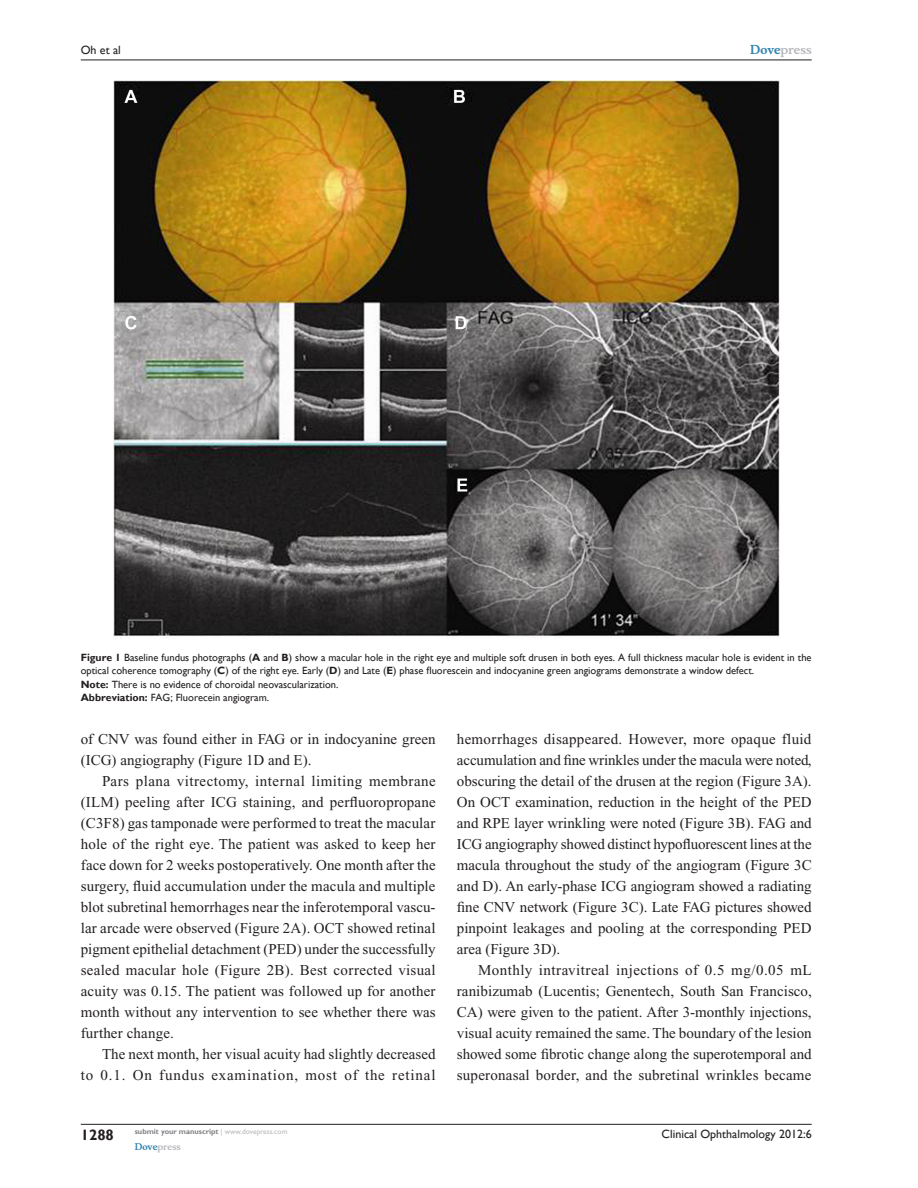
<style>
.page{position:relative;width:918px;height:1188px;background:#fff}
.page>*{position:absolute;margin:0;border:0;box-sizing:border-box;transform-origin:0 0}
.Tx{font:15px/21px "Times New Roman";letter-spacing:.01em;color:#231f20;text-align:justify}
.TxF{font:15px/21px "Times New Roman";color:#231f20}
.RunFolio-V{font:700 15px "Gill Sans";color:#231f20}
.RunF-V{font:12px "Gill Sans";color:#231f20}
.RunH-Brand-V{font:700 12px "Musee";color:#b8b9bc}
.RunH-V{font:12px "Gill Sans";color:#231f20}
.FC{font:10.5px/13.5px "Gill Sans";color:#231f20}
.FigSNRI{font:10.5px "Gill Sans";color:#231f20}
.RunF-Brand-V{font:700 9px "Musee";color:#b8b9bc}
.RunF-SubmityourMS-V{font:700 7.5px "Gill Sans";color:#808285}
.s1{color:#3485ae}
.s2{font-weight:700}
.s3{font-weight:400;color:#b8b9bc}
</style>
<div class="page">
<img style="left:113px;top:81px;width:666px;height:558px">
<hr style="left:81px;top:1124px;width:731px;height:1px;background:#231f20">
<hr style="left:81px;top:60px;width:731px;height:1px;background:#231f20">
<p class="RunH-V" style="left:81px;top:43px;width:42px">Oh et al</p>
<p class="RunH-Brand-V" style="left:750px;top:43px;width:63px"><span class="s1">Dove</span>press</p>
<p class="FC" style="left:81px;top:651px;width:732px"><span class="s2">Figure 1</span> Baseline fundus photographs (<span class="s2">A</span> and <span class="s2">B</span>) show a macular hole in the right eye and multiple soft drusen in both eyes. A full thickness macular hole is evident in the optical coherence tomography (<span class="s2">C</span>) of the right eye. Early (<span class="s2">D</span>) and Late (<span class="s2">E</span>) phase fluorescein and indocyanine green angiograms demonstrate a window defect.</p>
<p class="FC" style="left:81px;top:678px;width:259px"><span class="s2">Note:</span> There is no evidence of choroidal neovascularization.</p>
<p class="FigSNRI" style="left:81px;top:692px;width:190px"><span class="s2">Abbreviation:</span> FAG; Fluorecein angiogram.</p>
<p class="TxF" style="left:81px;top:728px;width:356px">of CNV was found either in FAG or in indocyanine green (ICG) angiography (Figure 1D and E).</p>
<p class="Tx" style="left:81px;top:770px;width:357px;text-indent:21px">Pars plana vitrectomy, internal limiting membrane (ILM) peeling after ICG staining, and perfluoropropane (C3F8) gas tamponade were performed to treat the macular hole of the right eye. The patient was asked to keep her face down for 2 weeks postoperatively. One month after the surgery, fluid accumulation under the macula and multiple blot subretinal hemorrhages near the inferotemporal vascu&shy;lar arcade were observed (Figure 2A). OCT showed retinal pigment epithelial detachment (PED) under the successfully sealed macular hole (Figure 2B). Best corrected visual acuity was 0.15. The patient was followed up for another month without any intervention to see whether there was further change.</p>
<p class="Tx" style="left:81px;top:1043px;width:356px;text-align:right">The next month, her visual acuity had slightly decreased<br>to 0.1. On fundus examination, most of the retinal</p>
<p class="Tx" style="left:457px;top:728px;width:356px">hemorrhages disappeared. However, more opaque fluid accumulation and fine wrinkles under the macula were noted, obscuring the detail of the drusen at the region (Figure 3A).<br>On OCT examination, reduction in the height of the PED and RPE layer wrinkling were noted (Figure 3B). FAG and ICG angiography showed distinct hypofluorescent lines at the macula throughout the study of the angiogram (Figure 3C and D). An early-phase ICG angiogram showed a radiating fine CNV network (Figure 3C). Late FAG pictures showed pinpoint leakages and pooling at the corresponding PED area (Figure 3D).</p>
<p class="Tx" style="left:457px;top:959px;width:357px;text-indent:21px">Monthly intravitreal injections of 0.5 mg/0.05 mL ranibizumab (Lucentis; Genentech, South San Francisco, CA) were given to the patient. After 3-monthly injections, visual acuity remained the same. The boundary of the lesion showed some fibrotic change along the superotemporal and superonasal border, and the subretinal wrinkles became</p>
<p class="RunFolio-V" style="left:81px;top:1126px;width:35px">1288</p>
<p class="RunF-SubmityourMS-V" style="left:135px;top:1127px;width:154px">submit your manuscript <span class="s3">| www.dovepress.com</span></p>
<p class="RunF-Brand-V" style="left:135px;top:1141px;width:48px"><span class="s1">Dove</span>press</p>
<p class="RunF-V" style="left:662px;top:1127px;width:152px">Clinical Ophthalmology 2012:6</p>
</div>
